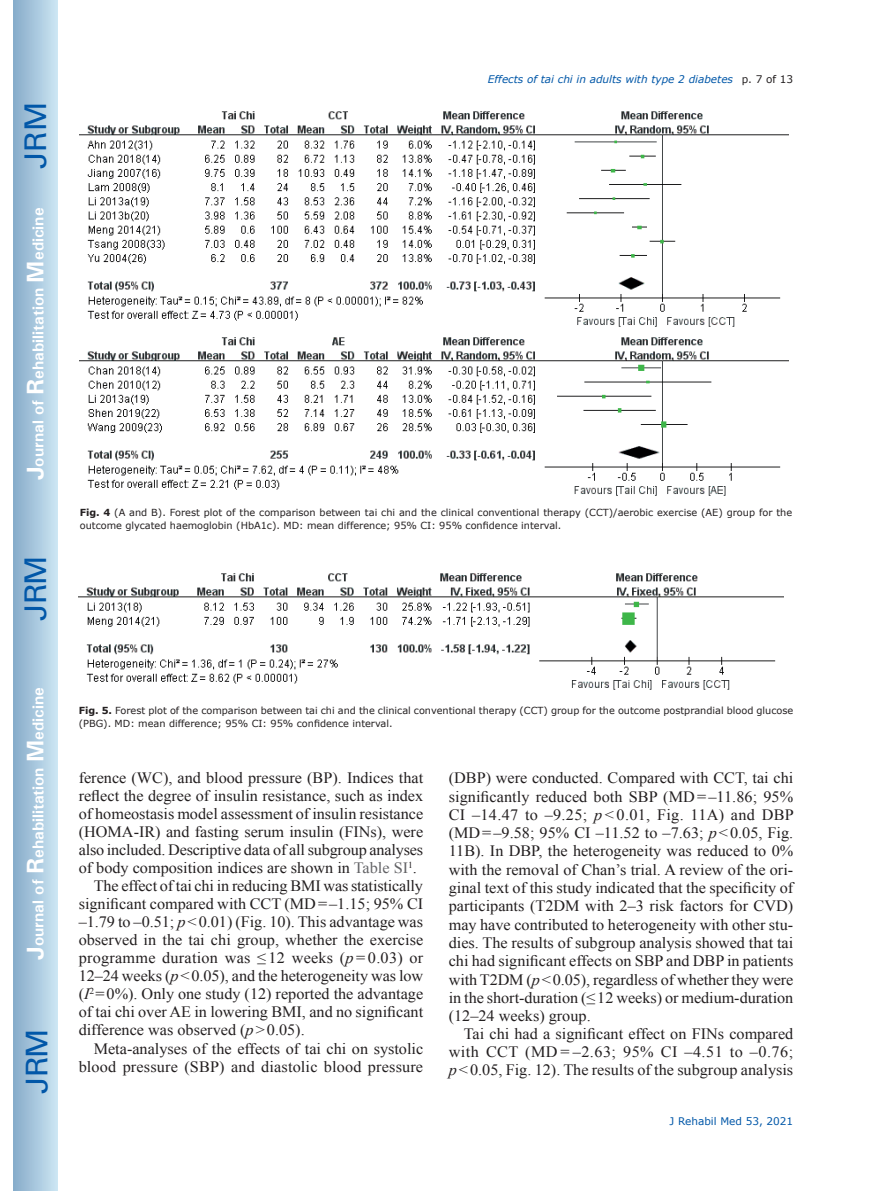
<style>
.page{position:relative;width:872px;height:1191px;background:#fff}
.page>*{position:absolute;margin:0;border:0;box-sizing:border-box;transform-origin:0 0}
.t1{font:30px "Univers";letter-spacing:-.03em;color:#0157a8}
.t2{font:15.75px/18.3px "Times New Roman";color:#231f20;text-align:justify}
.t3{font:700 15.75px "Univers";color:#fff}
.t4{font:italic 10.5px "Verdana";color:#0157a8}
.t5{font:10.5px "Verdana";color:#0157a8}
.t6{font:9.75px/13.5px "Verdana";color:#231f20}
.s1{font-size:24px}
.s2{font-style:normal;color:#231f20}
.s3{font-weight:700}
.s4{color:#636366}
.s5{font-style:italic}
</style>
<div class="page">
<div style="left:14px;top:0;width:43px;height:1191px;background:linear-gradient(to right,#88acca,#cbe5f2)"></div>
<img style="left:79px;top:111px;width:709px;height:385px">
<img style="left:79px;top:573px;width:704px;height:117px">
<h1 class="t1" style="left:18px;top:169px;width:68px;rotate:-90deg">JRM</h1>
<p class="t3" style="left:28px;top:480px;width:274px;rotate:-90deg"><span class="s1">J</span>ournal of <span class="s1">R</span>ehabilitation <span class="s1">M</span>edicine</p>
<h1 class="t1" style="left:18px;top:620px;width:67px;rotate:-90deg">JRM</h1>
<p class="t3" style="left:28px;top:959px;width:274px;rotate:-90deg"><span class="s1">J</span>ournal of <span class="s1">R</span>ehabilitation <span class="s1">M</span>edicine</p>
<h1 class="t1" style="left:19px;top:1093px;width:67px;rotate:-90deg">JRM</h1>
<p class="t4" style="left:488px;top:72px;width:307px">Effects of tai chi in adults with type 2 diabetes <span class="s2">p. 7 of 13</span></p>
<p class="t6" style="left:80px;top:506px;width:714px"><span class="s3">Fig. 4</span> (A and B). Forest plot of the comparison between tai chi and the clinical conventional therapy (CCT)/aerobic exercise (AE) group for the outcome glycated haemoglobin (HbA1c). MD: mean difference; 95% CI: 95% confidence interval.</p>
<p class="t6" style="left:79px;top:703px;width:716px"><span class="s3">Fig. 5.</span> Forest plot of the comparison between tai chi and the clinical conventional therapy (CCT) group for the outcome postprandial blood glucose (PBG). MD: mean difference; 95% CI: 95% confidence interval.</p>
<p class="t2" style="left:79px;top:768px;width:346px">ference (WC), and blood pressure (BP). Indices that</p>
<p class="t2" style="left:79px;top:786px;width:346px">reflect the degree of insulin resistance, such as index</p>
<p class="t2" style="left:79px;top:804px;width:346px">of homeostasis model assessment of insulin resistance</p>
<p class="t2" style="left:79px;top:822px;width:346px">(HOMA-IR) and fasting serum insulin (FINs), were</p>
<p class="t2" style="left:79px;top:840px;width:346px">also included. Descriptive data of all subgroup analyses</p>
<p class="t2" style="left:79px;top:858px;width:340px">of body composition indices are shown in <span class="s4">Table SI</span><sup>1</sup>.</p>
<p class="t2" style="left:94px;top:876px;width:331px">The effect of tai chi in reducing BMI was statistically</p>
<p class="t2" style="left:79px;top:894px;width:346px">significant compared with CCT (MD=–1.15; 95% CI</p>
<p class="t2" style="left:79px;top:912px;width:346px">–1.79 to –0.51; <span class="s5">p</span>&lt;0.01) (Fig. 10). This advantage was</p>
<p class="t2" style="left:79px;top:930px;width:346px">observed in the tai chi group, whether the exercise</p>
<p class="t2" style="left:79px;top:948px;width:346px">programme duration was ≤ 12 weeks (<span class="s5">p</span> = 0.03) or</p>
<p class="t2" style="left:79px;top:966px;width:346px">12–24 weeks (<span class="s5">p</span>&lt;0.05), and the heterogeneity was low</p>
<p class="t2" style="left:79px;top:984px;width:346px">(<span class="s5">I</span><sup>2</sup>=0%). Only one study (12) reported the advantage</p>
<p class="t2" style="left:79px;top:1002px;width:346px">of tai chi over AE in lowering BMI, and no significant</p>
<p class="t2" style="left:79px;top:1020px;width:227px">difference was observed (<span class="s5">p</span>&gt;0.05).</p>
<p class="t2" style="left:94px;top:1039px;width:331px">Meta-analyses of the effects of tai chi on systolic</p>
<p class="t2" style="left:79px;top:1057px;width:346px">blood pressure (SBP) and diastolic blood pressure</p>
<p class="t2" style="left:449px;top:768px;width:347px">(DBP) were conducted. Compared with CCT, tai chi significantly reduced both SBP (MD=–11.86; 95% CI –14.47 to –9.25; <span class="s5">p</span> &lt; 0.01, Fig. 11A) and DBP (MD=–9.58; 95% CI –11.52 to –7.63; <span class="s5">p</span>&lt;0.05, Fig.<br>11B). In DBP, the heterogeneity was reduced to 0% with the removal of Chan’s trial. A review of the ori&shy;ginal text of this study indicated that the specificity of participants (T2DM with 2–3 risk factors for CVD) may have contributed to heterogeneity with other stu&shy;dies. The results of subgroup analysis showed that tai chi had significant effects on SBP and DBP in patients with T2DM (<span class="s5">p</span>&lt;0.05), regardless of whether they were in the short-duration (≤12 weeks) or medium-duration (12–24 weeks) group.</p>
<p class="t2" style="left:449px;top:1024px;width:346px;text-indent:15px">Tai chi had a significant effect on FINs compared with CCT (MD = –2.63; 95% CI –4.51 to –0.76; <span class="s5">p</span>&lt;0.05, Fig. 12). The results of the subgroup analysis</p>
<p class="t5" style="left:669px;top:1114px;width:125px">J Rehabil Med 53, 2021</p>
</div>
